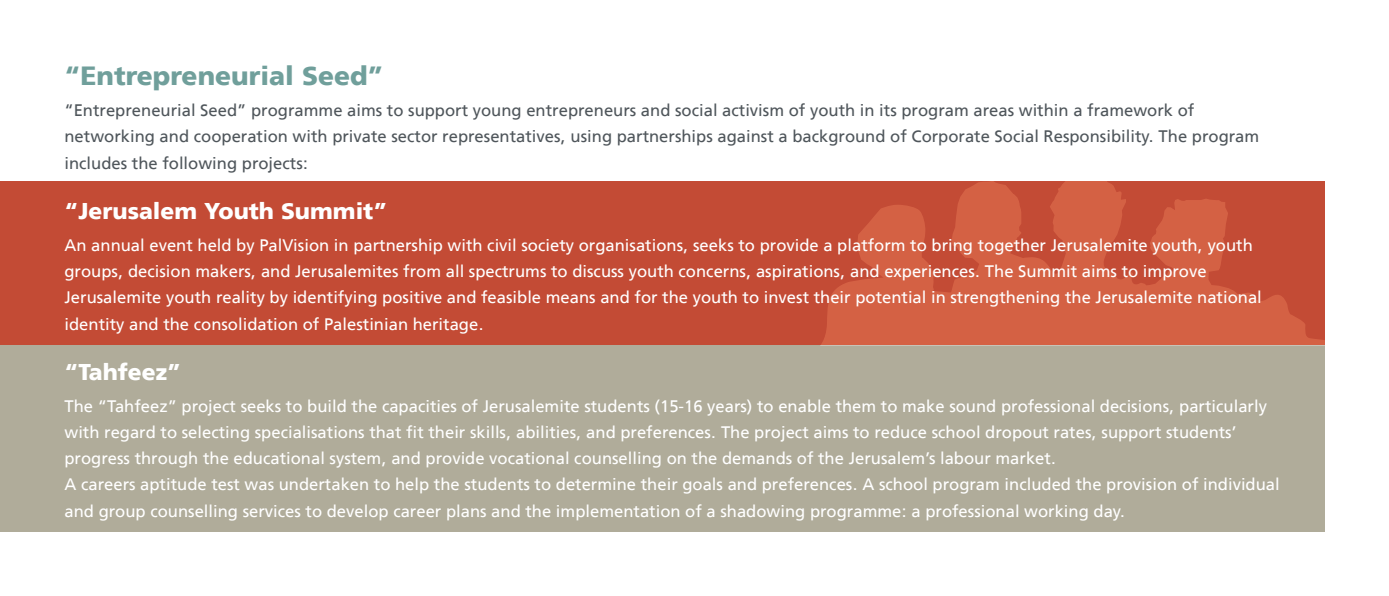
<style>
.page{position:relative;width:1389px;height:596px;background:#fff}
.page>*{position:absolute;margin:0;border:0;box-sizing:border-box;transform-origin:0 0}
.t1{font:900 26.25px "Frutiger LT Arabic 75";color:#709f9b}
.t2{font:900 22.75px "Frutiger LT Arabic 75";color:#fff}
.t3{font:16.62px/26.2px "Frutiger LT Arabic 55 Roman";color:#fff}
.t4{font:16.62px/26.2px "Frutiger LT Arabic 55 Roman";color:#4f565b}
</style>
<div class="page">
<div style="left:0;top:345px;width:1324px;height:186px;background:#b0ac9a"></div>
<div style="left:0;top:181px;width:1324px;height:164px;background:#c34b35"></div>
<svg style="left:821px;top:181px;width:503px;height:164px;fill:#d46144"></svg>
<h1 class="t1" style="left:64px;top:60px;width:321px">“Entrepreneurial Seed”</h1>
<p class="t4" style="left:64px;top:97px;width:1196px">“Entrepreneurial Seed” programme aims to support young entrepreneurs and social activism of youth in its program areas within a framework of networking and cooperation with private sector representatives, using partnerships against a background of Corporate Social Responsibility. The program includes the following projects:</p>
<h2 class="t2" style="left:64px;top:198px;width:324px">“Jerusalem Youth Summit”</h2>
<p class="t3" style="left:64px;top:231px;width:1199px">An annual event held by PalVision in partnership with civil society organisations, seeks to provide a platform to bring together Jerusalemite youth, youth groups, decision makers, and Jerusalemites from all spectrums to discuss youth concerns, aspirations, and experiences. The Summit aims to improve Jerusalemite youth reality by identifying positive and feasible means and for the youth to invest their potential in strengthening the Jerusalemite national identity and the consolidation of Palestinian heritage.</p>
<h2 class="t2" style="left:64px;top:359px;width:118px">“Tahfeez”</h2>
<p class="t3" style="left:64px;top:392px;width:1217px">The “Tahfeez” project seeks to build the capacities of Jerusalemite students (15-16 years) to enable them to make sound professional decisions, particularly with regard to selecting specialisations that fit their skills, abilities, and preferences. The project aims to reduce school dropout rates, support students’ progress through the educational system, and provide vocational counselling on the demands of the Jerusalem’s labour market.<br>A careers aptitude test was undertaken to help the students to determine their goals and preferences. A school program included the provision of individual and group counselling services to develop career plans and the implementation of a shadowing programme: a professional working day.</p>
</div>
